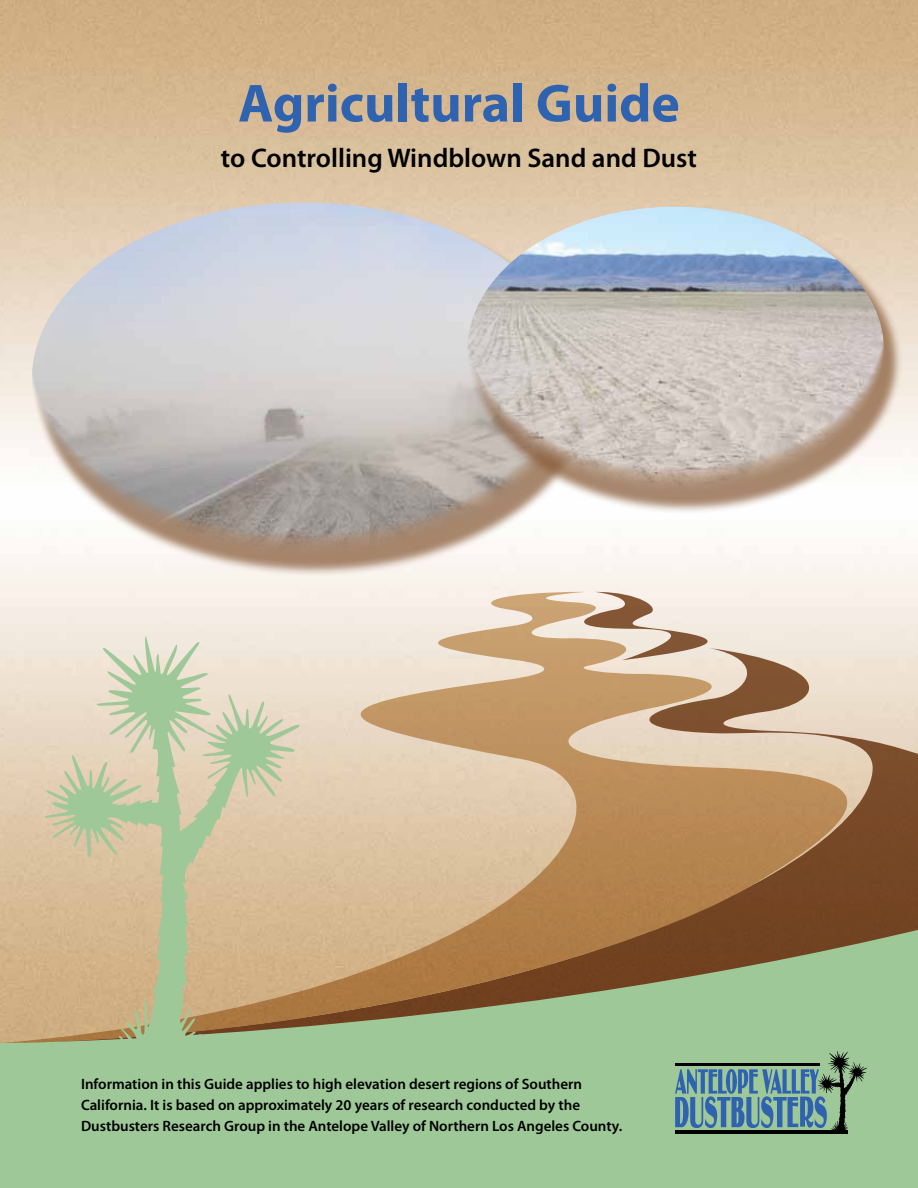
<style>
.page{position:relative;width:918px;height:1188px;background:#fff}
.page>*{position:absolute;margin:0;border:0;box-sizing:border-box;transform-origin:0 0}
.t1{font:700 54px "Myriad Pro";color:#2f63af}
.t2{font:600 27px "Myriad Pro";color:#000}
.t3{font:600 15px/21px "Myriad Pro";color:#000}
</style>
<div class="page">
<img style="left:0;top:546px;width:918px;height:381px">
<svg style="left:0;top:927px;width:918px;height:261px;fill:#9fc898"></svg>
<svg style="left:42px;top:634px;width:260px;height:418px"></svg>
<div style="left:675px;top:1050px;width:193px;height:92px;background:#9fc898"></div>
<hr style="left:675px;top:1131px;width:173px;height:3px;background:#000">
<svg style="left:675px;top:1051px;width:192px;height:80px"></svg>
<div style="left:34px;top:205px;width:562px;height:372px;background:#8a5e3c;opacity:.75"></div>
<img style="left:32px;top:202px;width:545px;height:356px">
<div style="left:470px;top:209px;width:433px;height:305px;background:#8a5e3c;opacity:.75"></div>
<img style="left:467px;top:207px;width:417px;height:288px">
<h1 class="t1" style="left:238px;top:68px;width:443px">Agricultural Guide</h1>
<h2 class="t2" style="left:221px;top:140px;width:478px">to Controlling Windblown Sand and Dust</h2>
<p class="t3" style="left:81px;top:1073px;width:543px">Information in this Guide applies to high elevation desert regions of Southern<br>California. It is based on approximately 20 years of research conducted by the<br>Dustbusters Research Group in the Antelope Valley of Northern Los Angeles County.</p>
</div>
